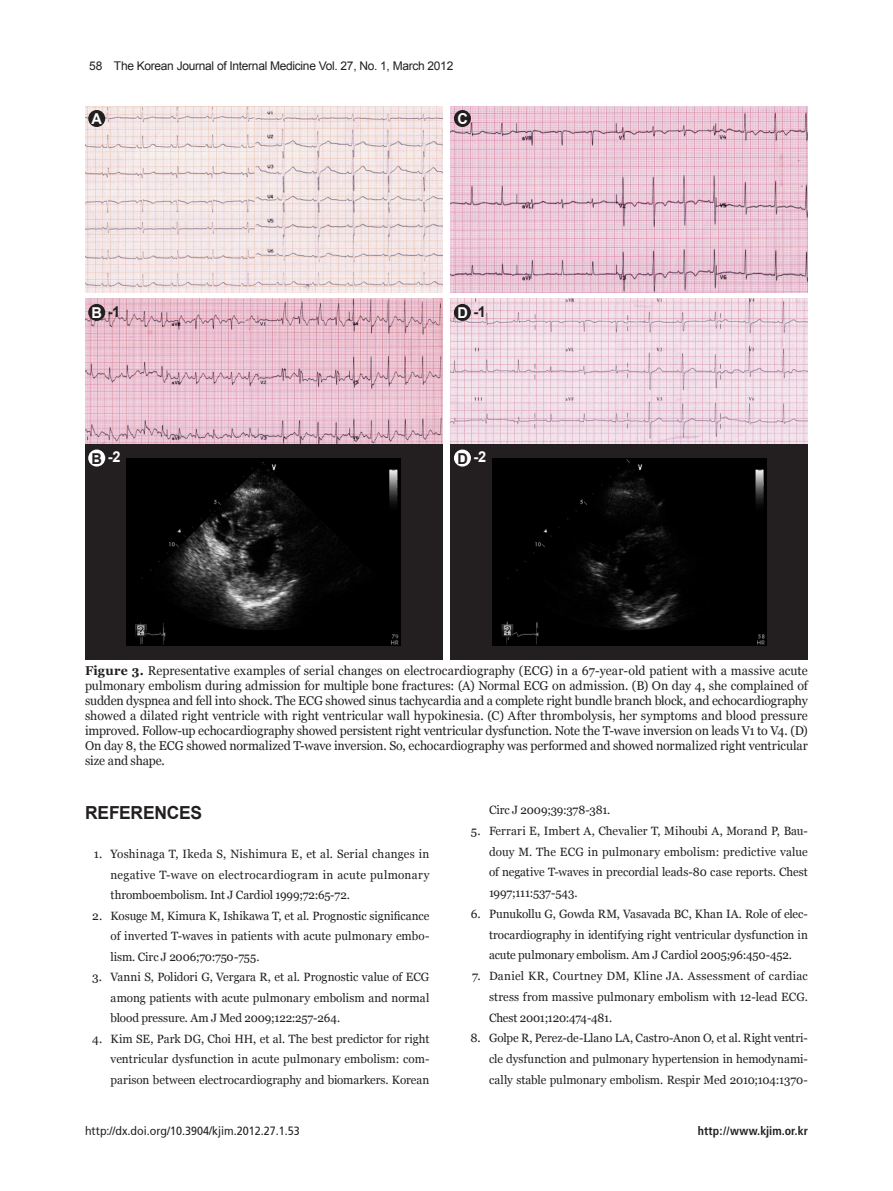
<style>
.page{position:relative;width:893px;height:1191px;background:#fff}
.page>*{position:absolute;margin:0;border:0;box-sizing:border-box;transform-origin:0 0}
.t1{font:700 18px "Arial";letter-spacing:-.01em;color:#231f20}
.t2{font:700 15px "Arial";color:#fff}
.t3{font:700 15px "Arial";color:#231f20}
.t4{font:12.75px/15px "Georgia";letter-spacing:-.01em;color:#231f20;text-align:justify}
.t5{font:12px/20.7px "Georgia";letter-spacing:-.005em;color:#231f20;text-align:justify}
.t6{font:12px "Arial";letter-spacing:-.025em;color:#231f20}
.t7{font:12px "Frutiger";color:#231f20;scale:.9 1}
.t8{font:700 condensed 12px "Frutiger";color:#231f20}
.s1{font-weight:700}
</style>
<div class="page">
<img style="left:85px;top:106px;width:357px;height:186px">
<img style="left:451px;top:106px;width:357px;height:186px">
<img style="left:85px;top:299px;width:357px;height:145px">
<img style="left:451px;top:299px;width:357px;height:145px">
<div style="left:85px;top:444px;width:357px;height:216px;background:#231f20"></div>
<img style="left:126px;top:458px;width:275px;height:188px">
<div style="left:451px;top:444px;width:357px;height:216px;background:#231f20"></div>
<img style="left:492px;top:458px;width:274px;height:188px">
<div style="left:88px;top:110px;width:17px;height:17px;background:#231f20;border-radius:50%"></div>
<div style="left:454px;top:110px;width:17px;height:17px;background:#231f20;border-radius:50%"></div>
<div style="left:88px;top:304px;width:17px;height:17px;background:#231f20;border-radius:50%"></div>
<div style="left:454px;top:304px;width:17px;height:17px;background:#231f20;border-radius:50%"></div>
<div style="left:88px;top:449px;width:17px;height:17px;background:#fff;border-radius:50%"></div>
<div style="left:454px;top:449px;width:17px;height:17px;background:#fff;border-radius:50%"></div>
<p class="t6" style="left:89px;top:58px;width:366px">58 The Korean Journal of Internal Medicine Vol. 27, No. 1, march 2012</p>
<p class="t2" style="left:92px;top:109px;width:12px">A</p>
<p class="t2" style="left:457px;top:109px;width:10px">c</p>
<p class="t3" style="left:108px;top:302px;width:14px">-1</p>
<p class="t3" style="left:473px;top:302px;width:14px">-1</p>
<p class="t2" style="left:92px;top:303px;width:10px">b</p>
<p class="t2" style="left:457px;top:303px;width:10px">d</p>
<p class="t2" style="left:108px;top:447px;width:14px">-2</p>
<p class="t2" style="left:473px;top:447px;width:14px">-2</p>
<p class="t3" style="left:92px;top:448px;width:10px">b</p>
<p class="t3" style="left:457px;top:448px;width:10px">d</p>
<p class="t4" style="left:85px;top:663px;width:724px"><span class="s1">Figure 3.</span> Representative examples of serial changes on electrocardiography (ECG) in a 67-year-old patient with a massive acute pulmonary embolism during admission for multiple bone fractures: (A) Normal ECG on admission. (B) On day 4, she complained of sudden dyspnea and fell into shock. The ECG showed sinus tachycardia and a complete right bundle branch block, and echocardiography showed a dilated right ventricle with right ventricular wall hypokinesia. (C) After thrombolysis, her symptoms and blood pressure improved. Follow-up echocardiography showed persistent right ventricular dysfunction. Note the T-wave inversion on leads V1 to V4. (D)<br>On day 8, the ECG showed normalized T-wave inversion. So, echocardiography was performed and showed normalized right ventricular size and shape.</p>
<h1 class="t1" style="left:85px;top:801px;width:119px">REFERENCES</h1>
<p class="t5" style="left:111px;top:843px;width:320px;text-indent:-17px">1. Yoshinaga T, Ikeda S, Nishimura E, et al. Serial changes in negative T-wave on electrocardiogram in acute pulmonary thromboembolism. Int J Cardiol 1999;72:65-72.</p>
<p class="t5" style="left:111px;top:905px;width:320px;text-indent:-18px">2. Kosuge M, Kimura K, Ishikawa T, et al. Prognostic significance of inverted T-waves in patients with acute pulmonary embo&shy;lism. Circ J 2006;70:750-755.</p>
<p class="t5" style="left:111px;top:966px;width:320px;text-indent:-18px">3. Vanni S, Polidori G, Vergara R, et al. Prognostic value of ECG among patients with acute pulmonary embolism and normal blood pressure. Am J Med 2009;122:257-264.</p>
<p class="t5" style="left:111px;top:1028px;width:320px;text-indent:-19px">4. Kim SE, Park DG, Choi HH, et al. The best predictor for right ventricular dysfunction in acute pulmonary embolism: com&shy;parison between electrocardiography and biomarkers. Korean</p>
<p class="t5" style="left:489px;top:799px;width:123px">Circ J 2009;39:378-381.</p>
<p class="t5" style="left:489px;top:820px;width:320px;text-indent:-18px">5. Ferrari E, Imbert A, Chevalier T, Mihoubi A, Morand P, Bau&shy;douy M. The ECG in pulmonary embolism: predictive value of negative T-waves in precordial leads-80 case reports. Chest 1997;111:537-543.</p>
<p class="t5" style="left:489px;top:903px;width:320px;text-indent:-18px">6. Punukollu G, Gowda RM, Vasavada BC, Khan IA. Role of elec&shy;trocardiography in identifying right ventricular dysfunction in acute pulmonary embolism. Am J Cardiol 2005;96:450-452.</p>
<p class="t5" style="left:489px;top:965px;width:320px;text-indent:-17px">7. Daniel KR, Courtney DM, Kline JA. Assessment of cardiac stress from massive pulmonary embolism with 12-lead ECG.<br>Chest 2001;120:474-481.</p>
<p class="t5" style="left:489px;top:1027px;width:320px;text-indent:-19px">8. Golpe R, Perez-de-Llano LA, Castro-Anon O, et al. Right ventri&shy;cle dysfunction and pulmonary hypertension in hemodynami&shy;cally stable pulmonary embolism. Respir Med 2010;104:1370-</p>
<p class="t7" style="left:85px;top:1123px;width:240px">http://dx.doi.org/10.3904/kjim.2012.27.1.53</p>
<p class="t8" style="left:698px;top:1123px;width:112px">http://www.kjim.or.kr</p>
</div>
